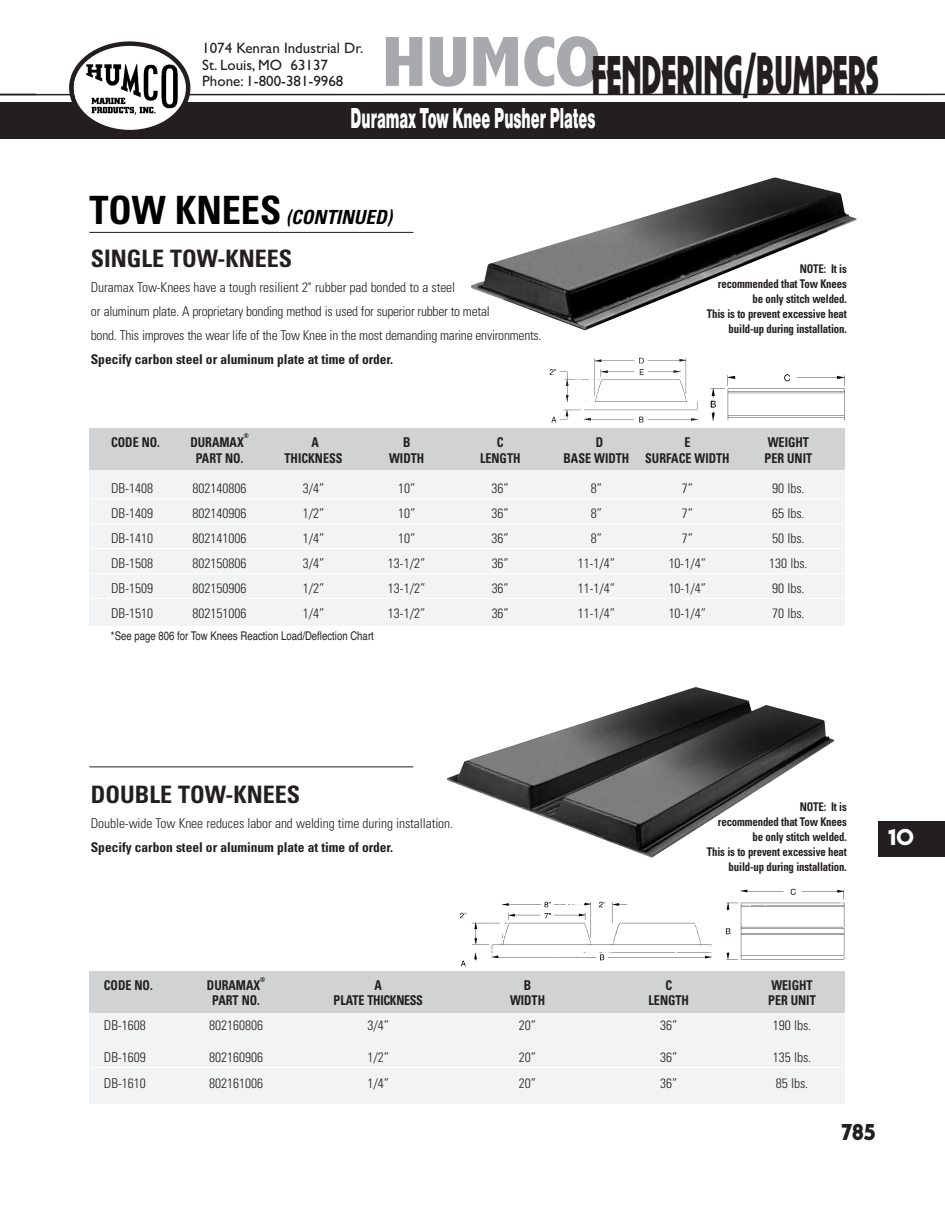
<style>
.page{position:relative;width:945px;height:1215px;background:#fff}
.page>*{position:absolute;margin:0;border:0;box-sizing:border-box;transform-origin:0 0}
.t1{font:57px "Plaza D Ultr";color:#231f20;scale:.61 1}
.t2{font:30px "Nimbus San D Blac";color:#fff;scale:.5 1}
.t3{font:24px "Univers Condensed Bold+TBDITY";color:#231f20}
.t4{font:24px "Plaza D Ultr";color:#231f20}
.t5{font:24px "Plaza D Ultr";color:#fff}
.t6{font:italic 19.5px "Univers Condensed Bold+TBDITY";color:#000001}
.t7{font:15px/16.5px "Gill Sans";color:#231f20}
.t8{font:13.5px/24px "Univers Condensed Light+PGYSTC";letter-spacing:-.005em;color:#231f20}
.t9{font:13.5px "Univers Condensed Bold+TBDITY";color:#231f20;scale:.9 1}
.t10{font:13.5px "Univers Condensed Bold+TBDITY";color:#231f20}
.t11{font:13.5px "Univers Condensed Bold+TBDITY";letter-spacing:-.025em;color:#231f20;scale:.9 1}
.t12{font:12px/15px "Univers Condensed Bold+TBDITY";letter-spacing:-.015em;color:#231f20;text-align:right;scale:.9 1}
.t13{font:12px "Helvetica";color:#231f20;scale:.8 1}
.t14{font:6.75px "Univers Condensed Bold+TBDITY";color:#231f20;scale:.9 1}
.s1{font-family:"Abadi";font-weight:800;font-stretch:condensed;font-size:71.85px;color:#a8a9ad}
.s2{font-style:normal;font-size:39px}
</style>
<div class="page">
<hr style="left:0;top:94px;width:945px;height:1px;background:#231f20">
<div style="left:0;top:102px;width:945px;height:37px;background:#231f20"></div>
<svg style="left:69px;top:41px;width:121px;height:89px"></svg>
<div style="left:878px;top:821px;width:67px;height:35px;background:#231f20"></div>
<img style="left:725px;top:888px;width:120px;height:72px">
<img style="left:446px;top:901px;width:275px;height:71px">
<div style="left:89px;top:455px;width:756px;height:171px;background:#f2f3f4"></div>
<div style="left:89px;top:428px;width:756px;height:42px;background:#d1d2d4"></div>
<hr style="left:89px;top:232px;width:324px;height:1px;background:#231f20">
<img style="left:549px;top:357px;width:145px;height:66px">
<img style="left:694px;top:374px;width:151px;height:47px">
<img style="left:471px;top:177px;width:386px;height:153px">
<hr style="left:91px;top:499px;width:753px;height:1px;background:#fff">
<hr style="left:91px;top:523px;width:753px;height:1px;background:#fff">
<hr style="left:91px;top:548px;width:753px;height:1px;background:#fff">
<hr style="left:91px;top:573px;width:753px;height:1px;background:#fff">
<hr style="left:91px;top:598px;width:753px;height:1px;background:#fff">
<div style="left:89px;top:999px;width:756px;height:104px;background:#f2f3f4"></div>
<div style="left:89px;top:972px;width:756px;height:41px;background:#d1d2d4"></div>
<hr style="left:89px;top:767px;width:324px;height:1px;background:#231f20">
<hr style="left:91px;top:1067px;width:753px;height:1px;background:#fff">
<img style="left:447px;top:687px;width:387px;height:171px">
<h1 class="t1" style="left:382px;top:41px;width:816px"><span class="s1">HUMCO</span>FENDERING/BUMPERS</h1>
<p class="t7" style="left:202px;top:40px;width:163px">1074 Kenran Industrial Dr.<br>St. Louis, MO 63137<br>Phone: 1-800-381-9968</p>
<h2 class="t2" style="left:351px;top:101px;width:491px">Duramax Tow Knee Pusher Plates</h2>
<h3 class="t6" style="left:89px;top:210px;width:308px"><span class="s2">T O W K N E E S</span> (CONTINUED)</h3>
<h3 class="t3" style="left:91px;top:250px;width:203px">SINGLE TOW-KNEES</h3>
<p class="t8" style="left:91px;top:277px;width:452px">Duramax Tow-Knees have a tough resilient 2" rubber pad bonded to a steel<br>or aluminum plate. A proprietary bonding method is used for superior rubber to metal<br>bond. This improves the wear life of the Tow Knee in the most demanding marine environments.</p>
<p class="t10" style="left:91px;top:355px;width:304px">Specify carbon steel or aluminum plate at time of order.</p>
<p class="t12" style="left:707px;top:262px;width:157px">NOTE: It is<br>recommended that Tow Knees be only stitch welded.<br>This is to prevent excessive heat build-up during installation.</p>
<p class="t14" style="left:244px;top:433px;width:7px">®</p>
<p class="t9" style="left:111px;top:437px;width:56px">CODE NO.</p>
<p class="t9" style="left:190px;top:437px;width:61px">DURAMAX</p>
<p class="t9" style="left:311px;top:437px;width:10px">A</p>
<p class="t9" style="left:403px;top:437px;width:10px">B</p>
<p class="t9" style="left:497px;top:437px;width:9px">C</p>
<p class="t9" style="left:596px;top:437px;width:10px">D</p>
<p class="t9" style="left:684px;top:437px;width:8px">E</p>
<p class="t9" style="left:768px;top:437px;width:47px">WEIGHT</p>
<p class="t9" style="left:196px;top:453px;width:54px">PART NO.</p>
<p class="t9" style="left:285px;top:453px;width:66px">THICKNESS</p>
<p class="t9" style="left:389px;top:453px;width:41px">WIDTH</p>
<p class="t9" style="left:480px;top:453px;width:46px">LENGTH</p>
<p class="t9" style="left:564px;top:453px;width:186px">BASE WIDTH SURFACE WIDTH</p>
<p class="t9" style="left:765px;top:453px;width:54px">PER UNIT</p>
<p class="t8" style="left:111px;top:478px;width:43px">DB-1408</p>
<p class="t8" style="left:193px;top:478px;width:55px">802140806</p>
<p class="t8" style="left:303px;top:478px;width:23px">3/4”</p>
<p class="t8" style="left:398px;top:478px;width:19px">10”</p>
<p class="t8" style="left:492px;top:478px;width:19px">36”</p>
<p class="t8" style="left:591px;top:478px;width:13px">8”</p>
<p class="t8" style="left:682px;top:478px;width:13px">7”</p>
<p class="t8" style="left:772px;top:478px;width:34px">90 lbs.</p>
<p class="t8" style="left:111px;top:503px;width:43px">DB-1409</p>
<p class="t8" style="left:193px;top:503px;width:55px">802140906</p>
<p class="t8" style="left:303px;top:503px;width:23px">1/2”</p>
<p class="t8" style="left:398px;top:503px;width:19px">10”</p>
<p class="t8" style="left:492px;top:503px;width:19px">36”</p>
<p class="t8" style="left:591px;top:503px;width:13px">8”</p>
<p class="t8" style="left:682px;top:503px;width:13px">7”</p>
<p class="t8" style="left:772px;top:503px;width:34px">65 lbs.</p>
<p class="t8" style="left:111px;top:528px;width:43px">DB-1410</p>
<p class="t8" style="left:193px;top:528px;width:55px">802141006</p>
<p class="t8" style="left:303px;top:528px;width:23px">1/4”</p>
<p class="t8" style="left:398px;top:528px;width:19px">10”</p>
<p class="t8" style="left:492px;top:528px;width:19px">36”</p>
<p class="t8" style="left:591px;top:528px;width:13px">8”</p>
<p class="t8" style="left:682px;top:528px;width:13px">7”</p>
<p class="t8" style="left:772px;top:528px;width:34px">50 lbs.</p>
<p class="t8" style="left:111px;top:552px;width:43px">DB-1508</p>
<p class="t8" style="left:193px;top:552px;width:55px">802150806</p>
<p class="t8" style="left:303px;top:552px;width:23px">3/4”</p>
<p class="t8" style="left:388px;top:552px;width:39px">13-1/2”</p>
<p class="t8" style="left:492px;top:552px;width:19px">36”</p>
<p class="t8" style="left:578px;top:552px;width:39px">11-1/4”</p>
<p class="t8" style="left:669px;top:552px;width:39px">10-1/4”</p>
<p class="t8" style="left:769px;top:552px;width:40px">130 lbs.</p>
<p class="t8" style="left:111px;top:577px;width:43px">DB-1509</p>
<p class="t8" style="left:193px;top:577px;width:55px">802150906</p>
<p class="t8" style="left:303px;top:577px;width:23px">1/2”</p>
<p class="t8" style="left:388px;top:577px;width:39px">13-1/2”</p>
<p class="t8" style="left:492px;top:577px;width:19px">36”</p>
<p class="t8" style="left:578px;top:577px;width:39px">11-1/4”</p>
<p class="t8" style="left:669px;top:577px;width:39px">10-1/4”</p>
<p class="t8" style="left:772px;top:577px;width:34px">90 lbs.</p>
<p class="t8" style="left:111px;top:602px;width:43px">DB-1510</p>
<p class="t8" style="left:193px;top:602px;width:55px">802151006</p>
<p class="t8" style="left:303px;top:602px;width:23px">1/4”</p>
<p class="t8" style="left:388px;top:602px;width:39px">13-1/2”</p>
<p class="t8" style="left:492px;top:602px;width:19px">36”</p>
<p class="t8" style="left:578px;top:602px;width:39px">11-1/4”</p>
<p class="t8" style="left:669px;top:602px;width:39px">10-1/4”</p>
<p class="t8" style="left:772px;top:602px;width:34px">70 lbs.</p>
<p class="t13" style="left:111px;top:629px;width:330px">*See page 806 for Tow Knees Reaction Load/Deflection Chart</p>
<p class="t8" style="left:111px;top:628px;width:299px">*See page 27 for Tow Knees Reaction Load/Deflection Chart</p>
<h3 class="t3" style="left:91px;top:786px;width:211px">DOUBLE TOW-KNEES</h3>
<p class="t8" style="left:91px;top:813px;width:364px">Double-wide Tow Knee reduces labor and welding time during installation.</p>
<p class="t10" style="left:91px;top:843px;width:304px">Specify carbon steel or aluminum plate at time of order.</p>
<p class="t12" style="left:707px;top:801px;width:157px">NOTE: It is<br>recommended that Tow Knees be only stitch welded.<br>This is to prevent excessive heat build-up during installation.</p>
<h3 class="t5" style="left:888px;top:822px;width:27px">10</h3>
<p class="t14" style="left:260px;top:977px;width:7px">®</p>
<p class="t9" style="left:104px;top:980px;width:56px">CODE NO.</p>
<p class="t9" style="left:207px;top:980px;width:61px">DURAMAX</p>
<p class="t9" style="left:375px;top:980px;width:10px">A</p>
<p class="t9" style="left:524px;top:980px;width:10px">B</p>
<p class="t9" style="left:665px;top:980px;width:9px">C</p>
<p class="t9" style="left:771px;top:980px;width:47px">WEIGHT</p>
<p class="t9" style="left:212px;top:995px;width:54px">PART NO.</p>
<p class="t11" style="left:334px;top:995px;width:101px">PLATE THICKNESS</p>
<p class="t9" style="left:510px;top:995px;width:41px">WIDTH</p>
<p class="t9" style="left:649px;top:995px;width:46px">LENGTH</p>
<p class="t9" style="left:768px;top:995px;width:54px">PER UNIT</p>
<p class="t8" style="left:104px;top:1014px;width:43px">DB-1608</p>
<p class="t8" style="left:209px;top:1014px;width:55px">802160806</p>
<p class="t8" style="left:367px;top:1014px;width:23px">3/4”</p>
<p class="t8" style="left:519px;top:1014px;width:19px">20”</p>
<p class="t8" style="left:660px;top:1014px;width:19px">36”</p>
<p class="t8" style="left:773px;top:1014px;width:40px">190 lbs.</p>
<p class="t8" style="left:104px;top:1046px;width:43px">DB-1609</p>
<p class="t8" style="left:209px;top:1046px;width:55px">802160906</p>
<p class="t8" style="left:367px;top:1046px;width:23px">1/2”</p>
<p class="t8" style="left:519px;top:1046px;width:19px">20”</p>
<p class="t8" style="left:660px;top:1046px;width:19px">36”</p>
<p class="t8" style="left:773px;top:1046px;width:40px">135 lbs.</p>
<p class="t8" style="left:104px;top:1072px;width:43px">DB-1610</p>
<p class="t8" style="left:209px;top:1072px;width:55px">802161006</p>
<p class="t8" style="left:367px;top:1072px;width:23px">1/4”</p>
<p class="t8" style="left:519px;top:1072px;width:19px">20”</p>
<p class="t8" style="left:660px;top:1072px;width:19px">36”</p>
<p class="t8" style="left:776px;top:1072px;width:34px">85 lbs.</p>
<h3 class="t4" style="left:841px;top:1118px;width:35px">785</h3>
</div>
